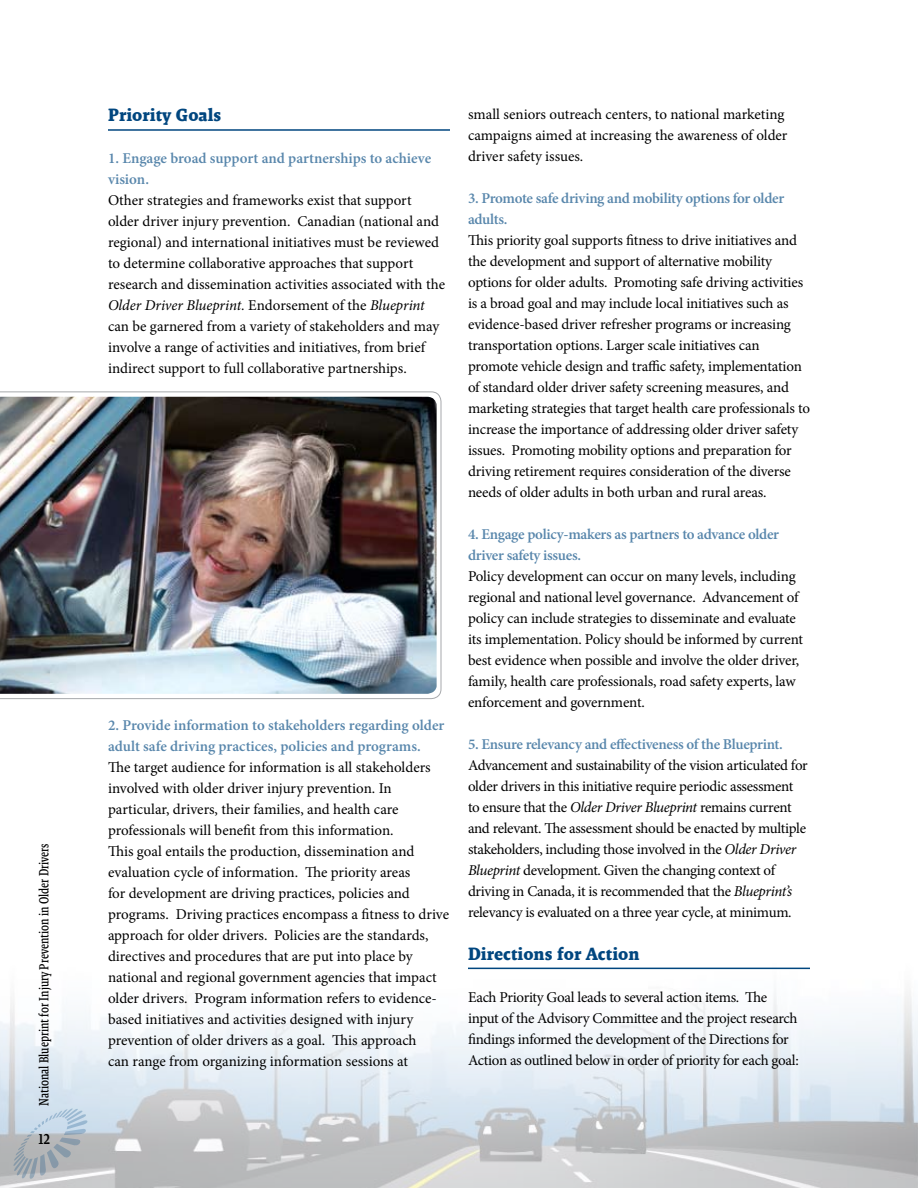
<style>
.page{position:relative;width:918px;height:1188px;background:#fff}
.page>*{position:absolute;margin:0;border:0;box-sizing:border-box;transform-origin:0 0}
.t1{font:700 18px "Malaga";color:#00467f}
.t2{font:18px "Malaga Nar Reg";color:#000}
.t3{font:15px/21px "Minion Pro";letter-spacing:-.01em;color:#000}
.t4{font:600 15px/21px "Minion Pro";letter-spacing:-.01em;color:#5987ac}
.t5{font:13.5px "Malaga Nar Reg";color:#000}
.s1{font-style:italic}
</style>
<div class="page">
<img style="left:0;top:967px;width:918px;height:221px">
<svg style="left:13px;top:1108px;width:75px;height:71px"></svg>
<hr style="left:108px;top:129px;width:342px;height:2px;background:#00467f">
<hr style="left:468px;top:968px;width:342px;height:1px;background:#00467f">
<svg style="left:0;top:392px;width:441px;height:307px"></svg>
<img style="left:0;top:397px;width:437px;height:297px">
<p class="t5" style="left:36px;top:1106px;width:264px;rotate:-90deg">National Blueprint for Injury Prevention in Older Drivers</p>
<p class="t2" style="left:38px;top:1127px;width:13px">12</p>
<p class="t1" style="left:108px;top:105px;width:115px">Priority Goals</p>
<p class="t4" style="left:108px;top:148px;width:325px">1. Engage broad support and partnerships to achieve vision.</p>
<p class="t3" style="left:108px;top:190px;width:339px">Other strategies and frameworks exist that support older driver injury prevention. Canadian (national and regional) and international initiatives must be reviewed to determine collaborative approaches that support research and dissemination activities associated with the <span class="s1">Older Driver Blueprint.</span> Endorsement of the <span class="s1">Blueprint </span>can be garnered from a variety of stakeholders and may involve a range of activities and initiatives, from brief indirect support to full collaborative partnerships.</p>
<p class="t4" style="left:108px;top:715px;width:338px">2. Provide information to stakeholders regarding older adult safe driving practices, policies and programs.</p>
<p class="t3" style="left:108px;top:757px;width:343px">The target audience for information is all stakeholders involved with older driver injury prevention. In particular, drivers, their families, and health care professionals will benefit from this information.<br>This goal entails the production, dissemination and evaluation cycle of information. The priority areas<br>for development are driving practices, policies and programs. Driving practices encompass a fitness to drive approach for older drivers. Policies are the standards, directives and procedures that are put into place by national and regional government agencies that impact older drivers. Program information refers to evidence&shy;based initiatives and activities designed with injury prevention of older drivers as a goal. This approach<br>can range from organizing information sessions at</p>
<p class="t3" style="left:468px;top:104px;width:321px">small seniors outreach centers, to national marketing campaigns aimed at increasing the awareness of older driver safety issues.</p>
<p class="t4" style="left:468px;top:188px;width:318px">3. Promote safe driving and mobility options for older adults.</p>
<p class="t3" style="left:468px;top:230px;width:343px">This priority goal supports fitness to drive initiatives and the development and support of alternative mobility options for older adults. Promoting safe driving activities is a broad goal and may include local initiatives such as evidence-based driver refresher programs or increasing transportation options. Larger scale initiatives can promote vehicle design and traffic safety, implementation of standard older driver safety screening measures, and marketing strategies that target health care professionals to increase the importance of addressing older driver safety issues. Promoting mobility options and preparation for driving retirement requires consideration of the diverse needs of older adults in both urban and rural areas.</p>
<p class="t4" style="left:468px;top:524px;width:313px">4. Engage policy-makers as partners to advance older driver safety issues.</p>
<p class="t3" style="left:468px;top:566px;width:337px">Policy development can occur on many levels, including regional and national level governance. Advancement of policy can include strategies to disseminate and evaluate its implementation. Policy should be informed by current best evidence when possible and involve the older driver, family, health care professionals, road safety experts, law enforcement and government.</p>
<p class="t4" style="left:468px;top:734px;width:316px">5. Ensure relevancy and effectiveness of the Blueprint.</p>
<p class="t3" style="left:468px;top:755px;width:341px">Advancement and sustainability of the vision articulated for older drivers in this initiative require periodic assessment to ensure that the <span class="s1">Older Driver Blueprint</span> remains current and relevant. The assessment should be enacted by multiple stakeholders, including those involved in the <span class="s1">Older Driver Blueprint</span> development. Given the changing context of driving in Canada, it is recommended that the <span class="s1">Blueprint’s </span>relevancy is evaluated on a three year cycle, at minimum.</p>
<p class="t1" style="left:468px;top:943px;width:173px">Directions for Action</p>
<p class="t3" style="left:468px;top:986px;width:332px">Each Priority Goal leads to several action items. The input of the Advisory Committee and the project research findings informed the development of the Directions for Action as outlined below in order of priority for each goal:</p>
</div>
